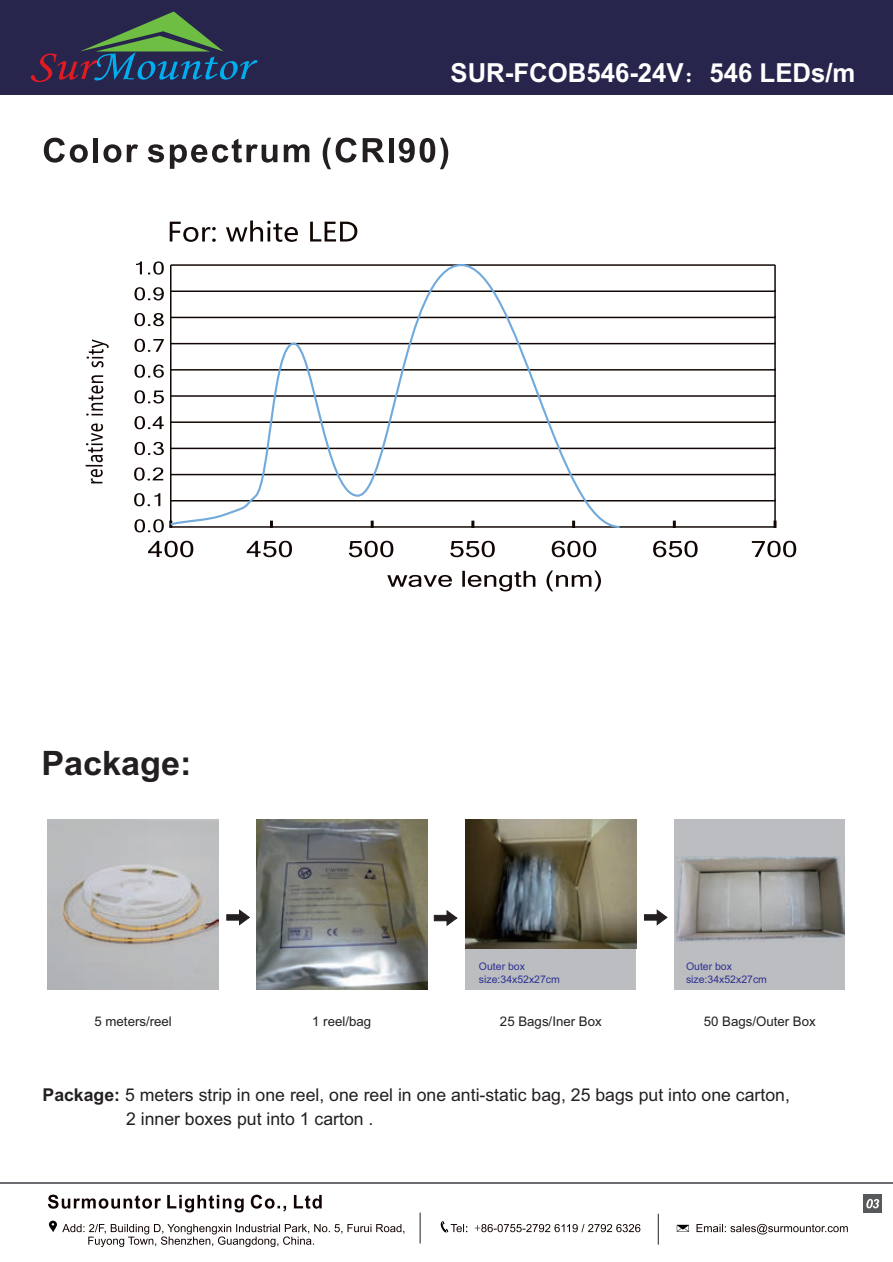
<style>
.page{position:relative;width:893px;height:1262px;background:#fff}
.page>*{position:absolute;margin:0;border:0;box-sizing:border-box;transform-origin:0 0}
.t1{font:700 33.6px "Arial";color:#231f20}
.t2{font:700 26.25px "Arial";color:#fff}
.t3{font:17.7px/24px "Arial";color:#231f20}
.t4{font:13.2px "Arial";color:#231f20}
.t5{font:10.5px/13.5px "Arial";color:#2e3092}
.s1{font-family:"N Sim Sun";font-weight:400}
.s2{font-weight:700}
</style>
<div class="page">
<div style="left:0;top:0;width:892px;height:95px;background:#28254d"></div>
<svg style="left:31px;top:11px;width:226px;height:71px"></svg>
<div style="left:675px;top:819px;width:170px;height:171px;background:#bcbdc0"></div>
<img style="left:675px;top:856px;width:169px;height:85px">
<div style="left:466px;top:819px;width:170px;height:171px;background:#bcbdc0"></div>
<img style="left:466px;top:819px;width:170px;height:129px">
<img style="left:257px;top:819px;width:170px;height:171px">
<img style="left:48px;top:819px;width:170px;height:171px">
<svg style="left:239px;top:909px;width:11px;height:16px"></svg>
<svg style="left:227px;top:914px;width:13px;height:6px"></svg>
<svg style="left:446px;top:910px;width:11px;height:15px"></svg>
<div style="left:434px;top:915px;width:13px;height:6px;background:#231f20;border:1px solid #231f20"></div>
<svg style="left:656px;top:909px;width:11px;height:16px"></svg>
<svg style="left:644px;top:914px;width:13px;height:6px"></svg>
<hr style="left:0;top:1182px;width:892px;height:1px;background:#6c6d70">
<div style="left:863px;top:1194px;width:18px;height:18px;background:#57585a"></div>
<svg style="left:866px;top:1199px;width:13px;height:9px"></svg>
<svg style="left:48px;top:1194px;width:274px;height:18px"></svg>
<svg style="left:49px;top:1220px;width:355px;height:27px"></svg>
<svg style="left:440px;top:1221px;width:200px;height:12px"></svg>
<svg style="left:696px;top:1223px;width:151px;height:11px"></svg>
<svg style="left:676px;top:1224px;width:13px;height:7px"></svg>
<hr style="left:419px;top:1212px;width:1px;height:31px;background:#231f20">
<hr style="left:657px;top:1213px;width:1px;height:31px;background:#231f20">
<svg style="left:44px;top:138px;width:44px;height:25px"></svg>
<div style="left:93px;top:138px;width:5px;height:24px;background:#231f20"></div>
<svg style="left:103px;top:144px;width:18px;height:19px"></svg>
<svg style="left:127px;top:144px;width:37px;height:19px"></svg>
<svg style="left:170px;top:138px;width:107px;height:31px"></svg>
<svg style="left:284px;top:138px;width:72px;height:31px"></svg>
<svg style="left:362px;top:138px;width:22px;height:24px"></svg>
<div style="left:388px;top:138px;width:5px;height:24px;background:#231f20"></div>
<svg style="left:398px;top:138px;width:50px;height:31px"></svg>
<svg style="left:86px;top:339px;width:23px;height:144px"></svg>
<svg style="left:621px;top:472px;width:155px;height:4px"></svg>
<svg style="left:621px;top:498px;width:155px;height:4px"></svg>
<hr style="left:774px;top:265px;width:1px;height:262px;background:#100603">
<svg style="left:148px;top:541px;width:45px;height:16px"></svg>
<svg style="left:450px;top:541px;width:45px;height:16px"></svg>
<svg style="left:751px;top:541px;width:45px;height:16px"></svg>
<svg style="left:653px;top:541px;width:44px;height:16px"></svg>
<svg style="left:551px;top:541px;width:45px;height:16px"></svg>
<svg style="left:349px;top:541px;width:44px;height:16px"></svg>
<svg style="left:247px;top:541px;width:45px;height:16px"></svg>
<svg style="left:134px;top:519px;width:642px;height:13px"></svg>
<svg style="left:136px;top:261px;width:640px;height:14px"></svg>
<svg style="left:134px;top:467px;width:29px;height:13px"></svg>
<svg style="left:134px;top:442px;width:642px;height:13px"></svg>
<svg style="left:134px;top:416px;width:642px;height:13px"></svg>
<svg style="left:134px;top:390px;width:642px;height:13px"></svg>
<svg style="left:134px;top:364px;width:642px;height:14px"></svg>
<svg style="left:134px;top:339px;width:642px;height:13px"></svg>
<svg style="left:134px;top:313px;width:642px;height:13px"></svg>
<svg style="left:134px;top:493px;width:26px;height:13px"></svg>
<svg style="left:134px;top:287px;width:642px;height:13px"></svg>
<svg style="left:168px;top:263px;width:453px;height:266px"></svg>
<svg style="left:387px;top:570px;width:214px;height:21px"></svg>
<svg style="left:170px;top:220px;width:187px;height:22px"></svg>
<h2 class="t2" style="left:450px;top:63px;width:406px">SUR-FCOB546-24V<span class="s1">：</span>546 LEDs/m</h2>
<h1 class="t1" style="left:41px;top:751px;width:152px">Package:</h1>
<p class="t5" style="left:479px;top:960px;width:83px">Outer box size:34x52x27cm</p>
<p class="t5" style="left:686px;top:960px;width:83px">Outer box size:34x52x27cm</p>
<p class="t4" style="left:94px;top:1016px;width:79px">5 meters/reel</p>
<p class="t4" style="left:312px;top:1016px;width:60px">1 reel/bag</p>
<p class="t4" style="left:500px;top:1016px;width:103px">25 Bags/Iner Box</p>
<p class="t4" style="left:703px;top:1016px;width:114px">50 Bags/Outer Box</p>
<p class="t3" style="left:126px;top:1084px;width:665px;text-indent:-83px"><span class="s2">Package:</span> 5 meters strip in one reel, one reel in one anti-static bag, 25 bags put into one carton,<br>2 inner boxes put into 1 carton .</p>
</div>
